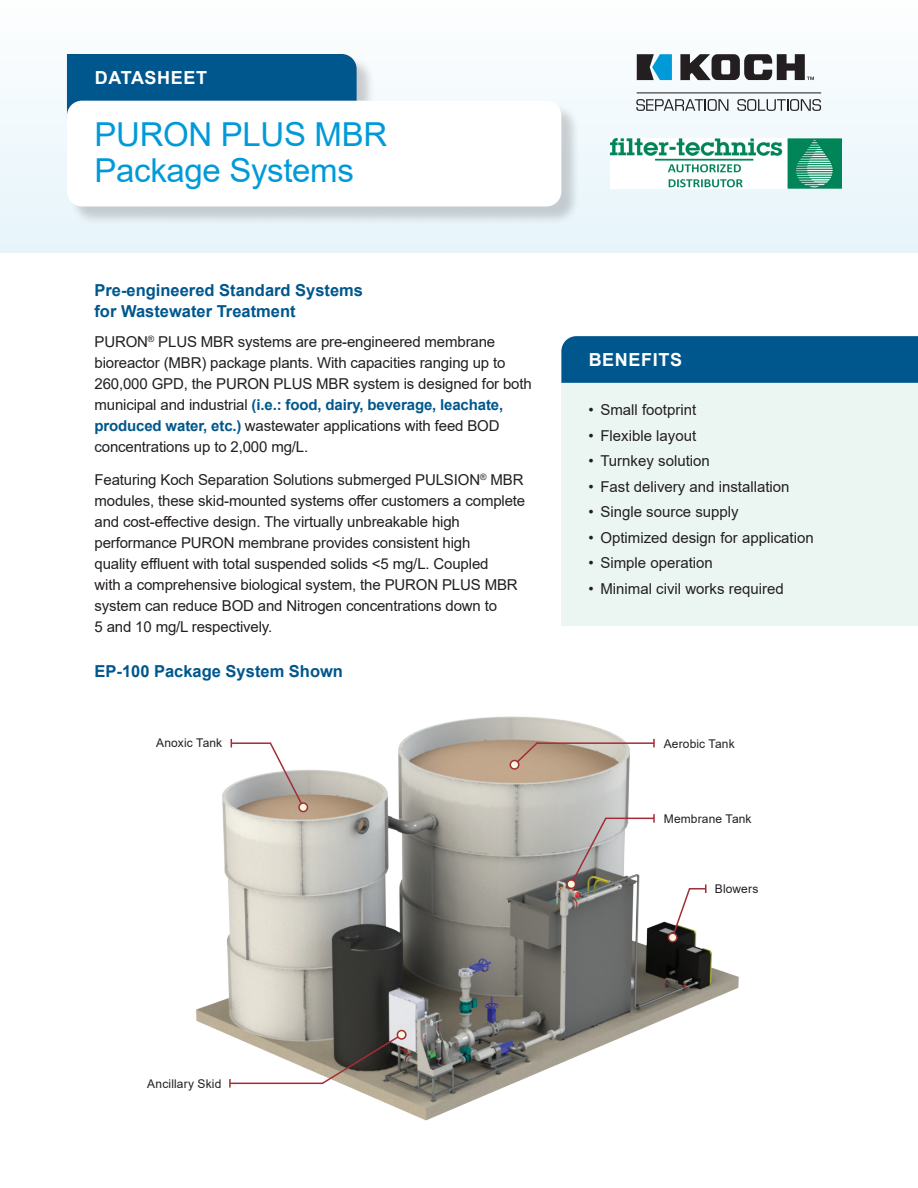
<style>
.page{position:relative;width:918px;height:1188px;background:#fff}
.page>*{position:absolute;margin:0;border:0;box-sizing:border-box;transform-origin:0 0}
.t1{font:33px/36px "Arial";letter-spacing:-.01em;color:#009ad9}
.t2{font:700 18px "Arial";letter-spacing:.035em;color:#fff}
.t3{font:700 16.5px/21px "Arial";color:#00578d}
.t4{font:15px/21px "Arial";letter-spacing:-.01em;color:#231f20}
.t5{font:12px "Arial";letter-spacing:.01em;color:#231f20}
.s1{font-weight:700;color:#00578d}
</style>
<div class="page">
<div style="left:0;top:0;width:918px;height:253px;background:linear-gradient(to right,#f5fafd,#f2f9fc)"></div>
<div style="left:561px;top:383px;width:357px;height:243px;background:#ebf6f2"></div>
<div style="left:69px;top:56px;width:306px;height:82px;background:#231f20;opacity:.21"></div>
<div style="left:67px;top:54px;width:290px;height:58px;background:#00578d"></div>
<div style="left:69px;top:103px;width:511px;height:122px;background:#231f20;opacity:.2"></div>
<div style="left:67px;top:101px;width:494px;height:105px;background:#fff;border-radius:15px"></div>
<img style="left:196px;top:716px;width:543px;height:405px">
<hr style="left:232px;top:742px;width:38px;height:2px;background:#a22d37">
<svg style="left:268px;top:741px;width:37px;height:68px"></svg>
<hr style="left:231px;top:1083px;width:91px;height:1px;background:#a22d37">
<svg style="left:320px;top:1033px;width:84px;height:52px;background:#686057"></svg>
<hr style="left:537px;top:742px;width:117px;height:2px;background:#a22d37">
<svg style="left:512px;top:741px;width:27px;height:26px"></svg>
<hr style="left:606px;top:818px;width:48px;height:1px;background:#a22d37">
<svg style="left:569px;top:816px;width:39px;height:70px;background:#a4a09b"></svg>
<svg style="left:671px;top:884px;width:36px;height:55px"></svg>
<div style="left:561px;top:336px;width:357px;height:47px;background:#00578d"></div>
<svg style="left:653px;top:814px;width:2px;height:9px"></svg>
<svg style="left:653px;top:739px;width:2px;height:8px"></svg>
<svg style="left:229px;top:1079px;width:2px;height:9px"></svg>
<svg style="left:680px;top:54px;width:134px;height:26px"></svg>
<svg style="left:637px;top:54px;width:35px;height:26px"></svg>
<svg style="left:636px;top:99px;width:92px;height:12px"></svg>
<svg style="left:737px;top:99px;width:84px;height:12px"></svg>
<hr style="left:637px;top:92px;width:184px;height:1px;background:#231f20">
<div style="left:299px;top:803px;width:8px;height:9px;background:#faf8dd;border-radius:50%"></div>
<div style="left:298px;top:802px;width:10px;height:10px;border:2px solid #a22d37;border-radius:50%"></div>
<div style="left:397px;top:1031px;width:9px;height:8px;background:#faf8dd;border-radius:50%"></div>
<div style="left:397px;top:1030px;width:10px;height:10px;border:2px solid #a22d37;border-radius:50%"></div>
<div style="left:668px;top:933px;width:9px;height:9px;background:#faf8dd;border-radius:50%"></div>
<div style="left:668px;top:933px;width:10px;height:9px;border:2px solid #a22d37;border-radius:50%"></div>
<div style="left:567px;top:880px;width:9px;height:8px;background:#faf8dd;border-radius:50%"></div>
<div style="left:566px;top:879px;width:10px;height:10px;border:2px solid #a22d37;border-radius:50%"></div>
<div style="left:510px;top:761px;width:9px;height:8px;background:#faf8dd;border-radius:50%"></div>
<div style="left:510px;top:760px;width:10px;height:10px;border:2px solid #a22d37;border-radius:50%"></div>
<img style="left:610px;top:139px;width:231px;height:50px">
<p class="t2" style="left:95px;top:65px;width:114px">DATASHEET</p>
<h1 class="t1" style="left:94px;top:116px;width:294px">PURON PLUS MBR<br>Package Systems</h1>
<p class="t3" style="left:94px;top:279px;width:270px">Pre-engineered Standard Systems for Wastewater Treatment</p>
<p class="t4" style="left:94px;top:331px;width:439px">PURON<sup>®</sup> PLUS MBR systems are pre-engineered membrane bioreactor (MBR) package plants. With capacities ranging up to 260,000 GPD, the PURON PLUS MBR system is designed for both municipal and industrial <span class="s1">(i.e.: food, dairy, beverage, leachate, produced water, etc.)</span> wastewater applications with feed BOD concentrations up to 2,000 mg/L.</p>
<p class="t4" style="left:94px;top:469px;width:432px">Featuring Koch Separation Solutions submerged PULSION<sup>®</sup> MBR modules, these skid-mounted systems offer customers a complete and cost-effective design. The virtually unbreakable high performance PURON membrane provides consistent high<br>quality effluent with total suspended solids &lt;5 mg/L. Coupled<br>with a comprehensive biological system, the PURON PLUS MBR system can reduce BOD and Nitrogen concentrations down to<br>5 and 10 mg/L respectively.</p>
<p class="t3" style="left:94px;top:660px;width:250px">EP-100 Package System Shown</p>
<p class="t5" style="left:156px;top:735px;width:68px">Anoxic Tank</p>
<p class="t2" style="left:589px;top:347px;width:95px">BENEFITS</p>
<p class="t4" style="left:588px;top:399px;width:109px">• Small footprint</p>
<p class="t4" style="left:588px;top:425px;width:109px">• Flexible layout</p>
<p class="t4" style="left:588px;top:450px;width:123px">• Turnkey solution</p>
<p class="t4" style="left:588px;top:476px;width:203px">• Fast delivery and installation</p>
<p class="t4" style="left:588px;top:501px;width:152px">• Single source supply</p>
<p class="t4" style="left:588px;top:527px;width:227px">• Optimized design for application</p>
<p class="t4" style="left:588px;top:552px;width:126px">• Simple operation</p>
<p class="t4" style="left:588px;top:578px;width:197px">• Minimal civil works required</p>
<p class="t5" style="left:664px;top:735px;width:72px">Aerobic Tank</p>
<p class="t5" style="left:664px;top:810px;width:89px">Membrane Tank</p>
<p class="t5" style="left:715px;top:881px;width:45px">Blowers</p>
<p class="t5" style="left:147px;top:1075px;width:76px">Ancillary Skid</p>
</div>
